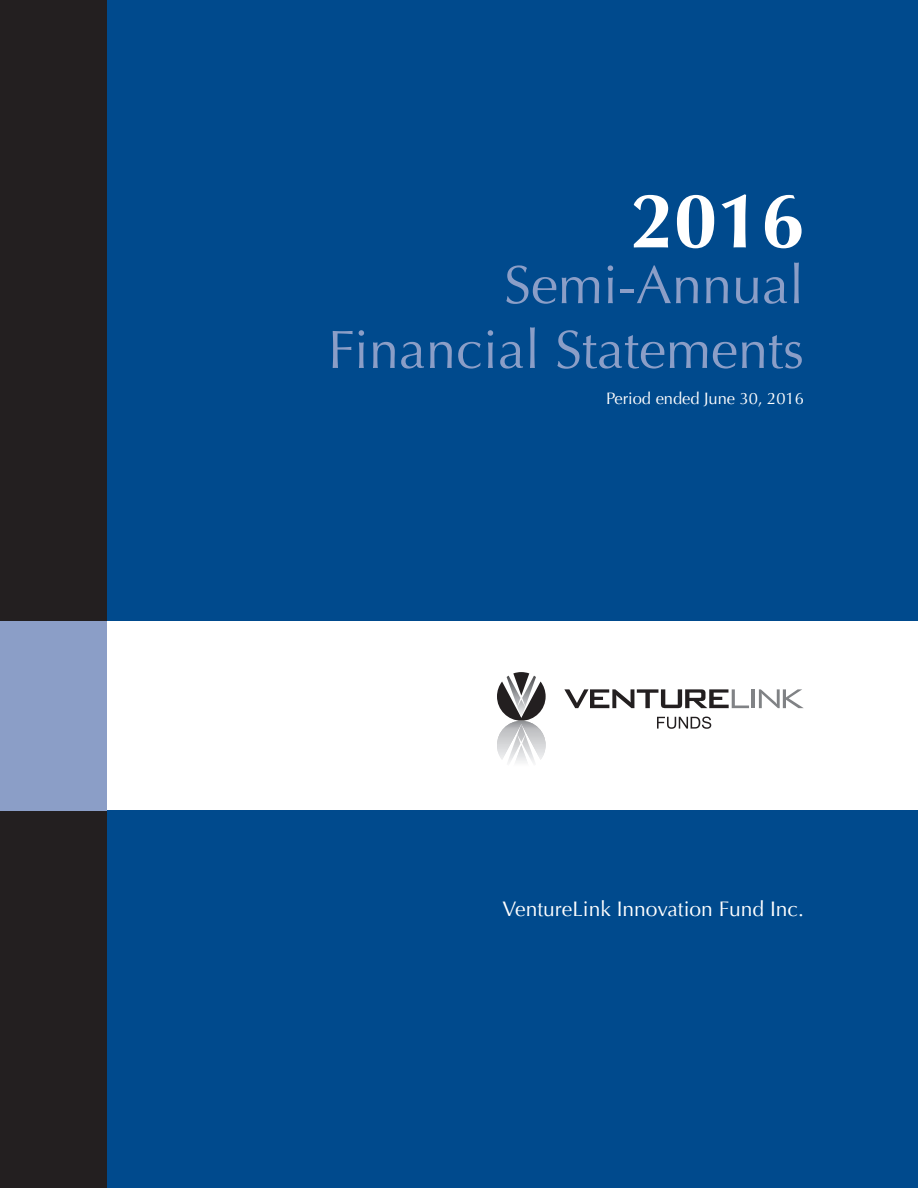
<style>
.page{position:relative;width:918px;height:1188px;background:#fff}
.page>*{position:absolute;margin:0;border:0;box-sizing:border-box;transform-origin:0 0}
.t1{font:700 78px "Optima";color:#fff}
.t2{font:54px "Optima";color:#8b9ec7}
.t3{font:21px "Optima";color:#fff}
.t4{font:16.5px "Optima";color:#fff}
</style>
<div class="page">
<div style="left:0;top:811px;width:918px;height:377px;background:#004a8d"></div>
<div style="left:0;top:0;width:918px;height:621px;background:#004a8d"></div>
<div style="left:0;top:0;width:107px;height:1188px;background:#231f20"></div>
<div style="left:0;top:621px;width:107px;height:190px;background:#8b9ec7"></div>
<svg style="left:564px;top:689px;width:185px;height:19px"></svg>
<hr style="left:752px;top:689px;width:3px;height:19px;background:#808285">
<svg style="left:759px;top:689px;width:45px;height:19px"></svg>
<svg style="left:497px;top:672px;width:49px;height:91px"></svg>
<svg style="left:657px;top:717px;width:54px;height:12px"></svg>
<p class="t1" style="left:631px;top:175px;width:175px">2016</p>
<p class="t2" style="left:504px;top:253px;width:302px">Semi-Annual</p>
<p class="t2" style="left:328px;top:318px;width:478px">Financial Statements</p>
<p class="t4" style="left:606px;top:389px;width:199px">Period ended June 30, 2016</p>
<p class="t3" style="left:502px;top:896px;width:303px">VentureLink Innovation Fund Inc.</p>
</div>
